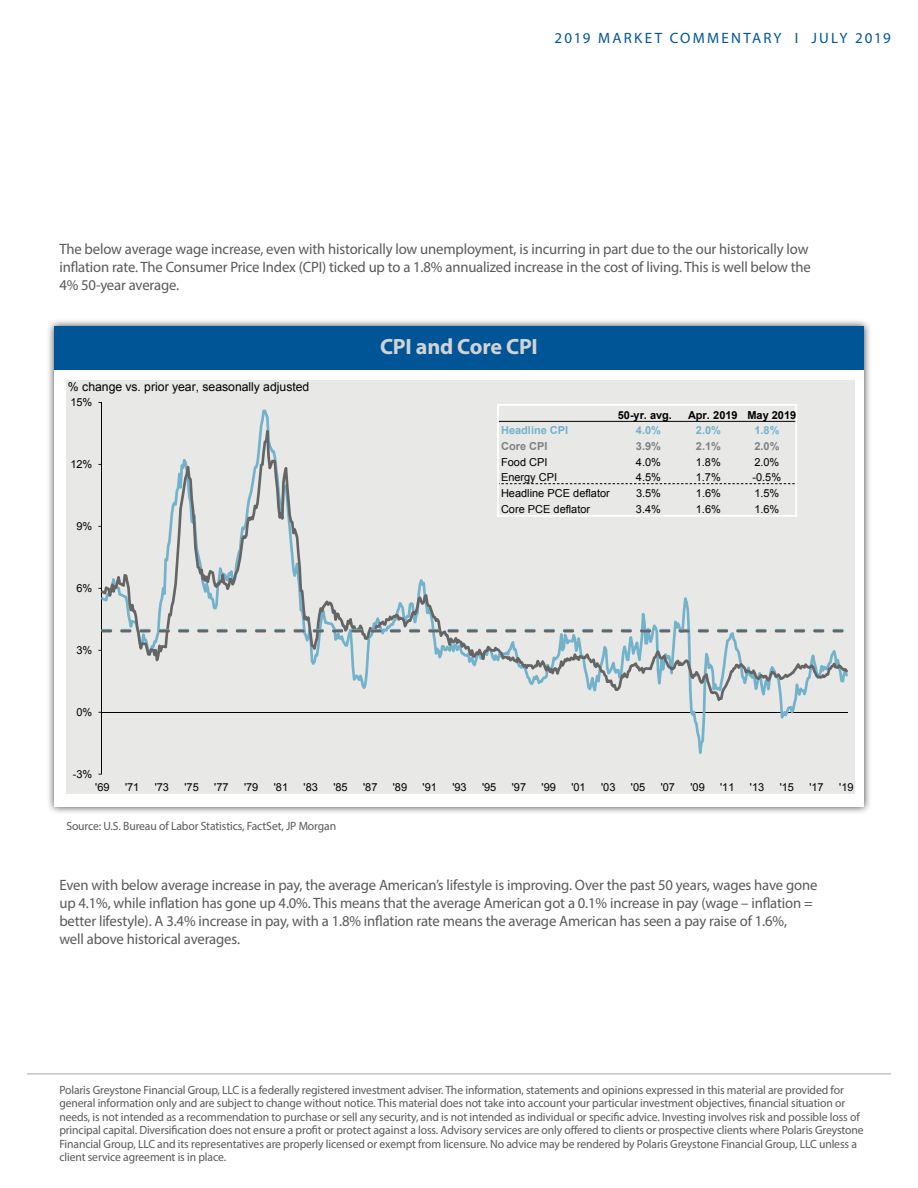
<style>
.page{position:relative;width:918px;height:1188px;background:#fff}
.page>*{position:absolute;margin:0;border:0;box-sizing:border-box;transform-origin:0 0}
.t1{font:700 22.05px "Myriad Pro";letter-spacing:-.01em;color:#d1d3d4}
.t2{font:15px/18px "Myriad Pro";letter-spacing:-.01em;color:#58595b}
.t3{font:15px "Myriad Pro";letter-spacing:.145em;color:#005596}
.t4{font:12.3px "Arial";letter-spacing:-.005em;color:#000}
.t5{font:12px/13.5px "Myriad Pro";letter-spacing:-.01em;color:#58595b}
.t6{font:10.95px "Arial";color:#000}
.t7{font:700 10.95px "Arial";color:#000}
.t8{font:700 10.95px "Arial";color:#72b2cb}
.t9{font:700 10.95px "Arial";color:#7f8184}
.s1{font-family:"Myriad"}
</style>
<div class="page">
<hr style="left:27px;top:1074px;width:864px;height:1px;background:#a7a9ac">
<div style="left:46px;top:318px;width:826px;height:497px;background:#000;opacity:.75"></div>
<div style="left:54px;top:326px;width:810px;height:481px;background:#fff"></div>
<div style="left:54px;top:326px;width:810px;height:43px;background:#005596"></div>
<div style="left:66px;top:380px;width:788px;height:414px;background:#e8e8e7"></div>
<hr style="left:101px;top:403px;width:1px;height:371px;background:#000">
<svg style="left:112px;top:430px;width:190px;height:149px"></svg>
<svg style="left:98px;top:579px;width:750px;height:175px"></svg>
<hr style="left:497px;top:421px;width:300px;height:1px;background:#000">
<svg style="left:499px;top:483px;width:296px;height:1px"></svg>
<hr style="left:497px;top:404px;width:2px;height:113px;background:#fff">
<hr style="left:795px;top:404px;width:2px;height:113px;background:#fff">
<hr style="left:497px;top:404px;width:300px;height:2px;background:#fff">
<hr style="left:497px;top:515px;width:300px;height:2px;background:#fff">
<p class="t3" style="left:555px;top:28px;width:338px">2019 MARKET COMMENTARY <span class="s1">I</span> JULY 2019</p>
<p class="t2" style="left:59px;top:240px;width:753px">The below average wage increase, even with historically low unemployment, is incurring in part due to the our historically low inflation rate. The Consumer Price Index (CPI) ticked up to a 1.8% annualized increase in the cost of living. This is well below the<br>4% 50-year average.</p>
<p class="t4" style="left:68px;top:378px;width:243px">% change vs. prior year, seasonally adjusted</p>
<p class="t6" style="left:70px;top:395px;width:24px">15%</p>
<p class="t6" style="left:70px;top:457px;width:24px">12%</p>
<p class="t6" style="left:76px;top:519px;width:17px">9%</p>
<p class="t6" style="left:76px;top:581px;width:17px">6%</p>
<p class="t6" style="left:76px;top:643px;width:17px">3%</p>
<p class="t6" style="left:76px;top:705px;width:17px">0%</p>
<p class="t6" style="left:73px;top:767px;width:21px">-3%</p>
<h1 class="t1" style="left:380px;top:333px;width:159px">CPI and Core CPI</h1>
<p class="t7" style="left:618px;top:408px;width:56px">50-yr. avg.</p>
<p class="t7" style="left:688px;top:408px;width:110px">Apr. 2019 May 2019</p>
<p class="t8" style="left:501px;top:423px;width:69px">Headline CPI</p>
<p class="t8" style="left:636px;top:423px;width:27px">4.0%</p>
<p class="t8" style="left:696px;top:423px;width:27px">2.0%</p>
<p class="t8" style="left:754px;top:423px;width:27px">1.8%</p>
<p class="t9" style="left:501px;top:439px;width:48px">Core CPI</p>
<p class="t9" style="left:636px;top:439px;width:27px">3.9%</p>
<p class="t9" style="left:696px;top:439px;width:27px">2.1%</p>
<p class="t9" style="left:755px;top:439px;width:27px">2.0%</p>
<p class="t6" style="left:501px;top:455px;width:48px">Food CPI</p>
<p class="t6" style="left:636px;top:455px;width:27px">4.0%</p>
<p class="t6" style="left:696px;top:455px;width:27px">1.8%</p>
<p class="t6" style="left:754px;top:455px;width:27px">2.0%</p>
<p class="t6" style="left:501px;top:470px;width:58px">Energy CPI</p>
<p class="t6" style="left:636px;top:470px;width:27px">4.5%</p>
<p class="t6" style="left:696px;top:470px;width:27px">1.7%</p>
<p class="t6" style="left:752px;top:470px;width:30px">-0.5%</p>
<p class="t6" style="left:501px;top:486px;width:110px">Headline PCE deflator</p>
<p class="t6" style="left:636px;top:486px;width:27px">3.5%</p>
<p class="t6" style="left:696px;top:486px;width:27px">1.6%</p>
<p class="t6" style="left:754px;top:486px;width:27px">1.5%</p>
<p class="t6" style="left:501px;top:502px;width:91px">Core PCE deflator</p>
<p class="t6" style="left:636px;top:502px;width:27px">3.4%</p>
<p class="t6" style="left:696px;top:502px;width:27px">1.6%</p>
<p class="t6" style="left:754px;top:502px;width:27px">1.6%</p>
<p class="t6" style="left:95px;top:780px;width:16px">'69</p>
<p class="t6" style="left:125px;top:780px;width:16px">'71</p>
<p class="t6" style="left:155px;top:780px;width:16px">'73</p>
<p class="t6" style="left:185px;top:780px;width:16px">'75</p>
<p class="t6" style="left:214px;top:780px;width:16px">'77</p>
<p class="t6" style="left:244px;top:780px;width:16px">'79</p>
<p class="t6" style="left:274px;top:780px;width:16px">'81</p>
<p class="t6" style="left:304px;top:780px;width:16px">'83</p>
<p class="t6" style="left:333px;top:780px;width:16px">'85</p>
<p class="t6" style="left:363px;top:780px;width:16px">'87</p>
<p class="t6" style="left:393px;top:780px;width:16px">'89</p>
<p class="t6" style="left:423px;top:780px;width:16px">'91</p>
<p class="t6" style="left:452px;top:780px;width:16px">'93</p>
<p class="t6" style="left:482px;top:780px;width:16px">'95</p>
<p class="t6" style="left:512px;top:780px;width:16px">'97</p>
<p class="t6" style="left:542px;top:780px;width:16px">'99</p>
<p class="t6" style="left:571px;top:780px;width:16px">'01</p>
<p class="t6" style="left:601px;top:780px;width:16px">'03</p>
<p class="t6" style="left:631px;top:780px;width:16px">'05</p>
<p class="t6" style="left:661px;top:780px;width:16px">'07</p>
<p class="t6" style="left:690px;top:780px;width:16px">'09</p>
<p class="t6" style="left:720px;top:780px;width:16px">'11</p>
<p class="t6" style="left:750px;top:780px;width:16px">'13</p>
<p class="t6" style="left:780px;top:780px;width:16px">'15</p>
<p class="t6" style="left:809px;top:780px;width:16px">'17</p>
<p class="t6" style="left:839px;top:780px;width:16px">'19</p>
<p class="t5" style="left:66px;top:819px;width:271px">Source: U.S. Bureau of Labor Statistics, FactSet, JP Morgan</p>
<p class="t2" style="left:59px;top:876px;width:760px">Even with below average increase in pay, the average American’s lifestyle is improving. Over the past 50 years, wages have gone up 4.1%, while inflation has gone up 4.0%. This means that the average American got a 0.1% increase in pay (wage – inflation = better lifestyle). A 3.4% increase in pay, with a 1.8% inflation rate means the average American has seen a pay raise of 1.6%,<br>well above historical averages.</p>
<p class="t5" style="left:59px;top:1083px;width:806px">Polaris Greystone Financial Group, LLC is a federally registered investment adviser. The information, statements and opinions expressed in this material are provided for general information only and are subject to change without notice. This material does not take into account your particular investment objectives, financial situation or needs, is not intended as a recommendation to purchase or sell any security, and is not intended as individual or specific advice. Investing involves risk and possible loss of principal capital. Diversification does not ensure a profit or protect against a loss. Advisory services are only offered to clients or prospective clients where Polaris Greystone Financial Group, LLC and its representatives are properly licensed or exempt from licensure. No advice may be rendered by Polaris Greystone Financial Group, LLC unless a client service agreement is in place.</p>
</div>
